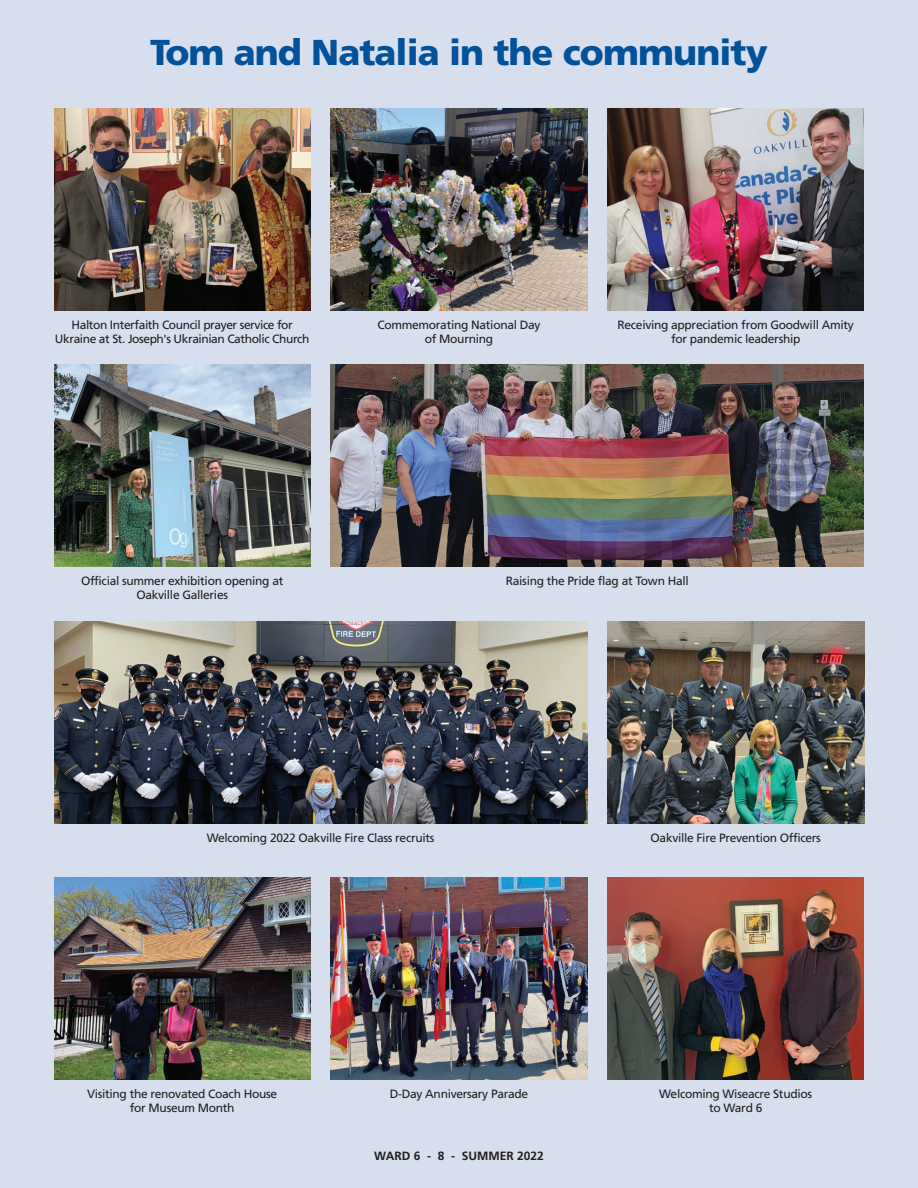
<style>
.page{position:relative;width:918px;height:1188px;background:#d7deee}
.page>*{position:absolute;margin:0;border:0;box-sizing:border-box;transform-origin:0 0}
.t1{font:900 36px "Frutiger";letter-spacing:-.025em;color:#01529b}
.t2{font:12px/14.4px "Frutiger";letter-spacing:-.025em;color:#231f20;text-align:center}
.t3{font:700 12px "Frutiger";color:#231f20}
</style>
<div class="page">
<img style="left:54px;top:108px;width:256px;height:202px">
<img style="left:54px;top:364px;width:257px;height:203px">
<img style="left:331px;top:364px;width:533px;height:203px">
<img style="left:54px;top:621px;width:533px;height:203px">
<img style="left:608px;top:621px;width:256px;height:203px">
<img style="left:54px;top:878px;width:256px;height:202px">
<img style="left:331px;top:878px;width:256px;height:202px">
<img style="left:607px;top:878px;width:257px;height:202px">
<img style="left:331px;top:108px;width:256px;height:202px">
<img style="left:607px;top:108px;width:257px;height:202px">
<p class="t1" style="left:150px;top:38px;width:619px">Tom and Natalia in the community</p>
<p class="t2" style="left:55px;top:318px;width:256px">Halton Interfaith Council prayer service for<br>Ukraine at St. Joseph's Ukrainian Catholic Church</p>
<p class="t2" style="left:377px;top:318px;width:165px">Commemorating National Day</p>
<p class="t2" style="left:425px;top:332px;width:70px">of Mourning</p>
<p class="t2" style="left:618px;top:318px;width:238px">Receiving appreciation from Goodwill Amity</p>
<p class="t2" style="left:671px;top:332px;width:131px">for pandemic leadership</p>
<p class="t2" style="left:81px;top:575px;width:204px">Official summer exhibition opening at</p>
<p class="t2" style="left:136px;top:589px;width:93px">Oakville Galleries</p>
<p class="t2" style="left:506px;top:575px;width:184px">Raising the Pride flag at Town Hall</p>
<p class="t2" style="left:207px;top:831px;width:229px">Welcoming 2022 Oakville Fire Class recruits</p>
<p class="t2" style="left:651px;top:831px;width:172px">Oakville Fire Prevention Officers</p>
<p class="t2" style="left:87px;top:1088px;width:191px">Visiting the renovated Coach House</p>
<p class="t2" style="left:130px;top:1102px;width:106px">for Museum Month</p>
<p class="t2" style="left:390px;top:1088px;width:140px">D-Day Anniversary Parade</p>
<p class="t2" style="left:659px;top:1088px;width:154px">Welcoming Wiseacre Studios</p>
<p class="t2" style="left:709px;top:1102px;width:55px">to Ward 6</p>
<p class="t3" style="left:374px;top:1150px;width:171px">WARD 6 - 8 - SUMMER 2022</p>
</div>
